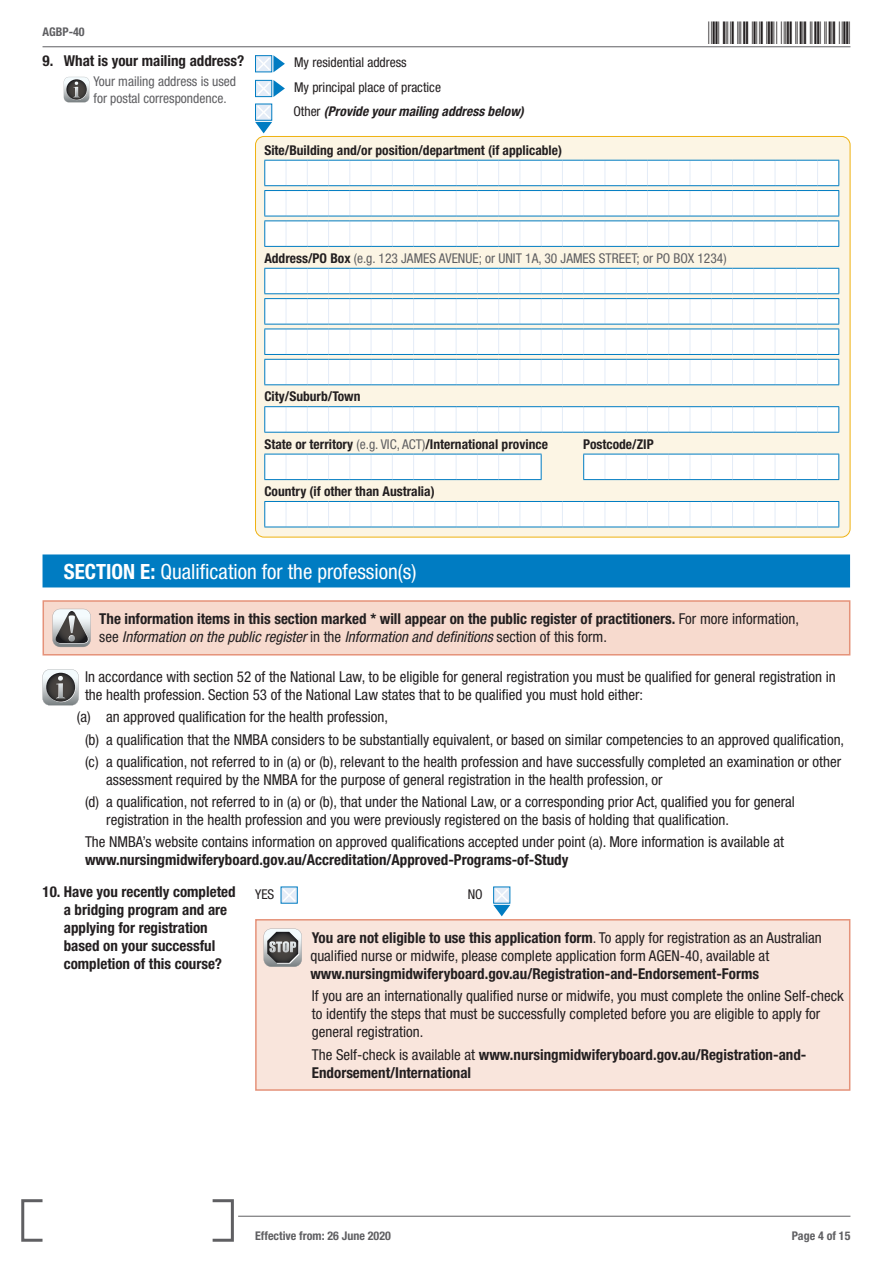
<style>
.page{position:relative;width:893px;height:1263px;background:#fff}
.page>*{position:absolute;margin:0;border:0;box-sizing:border-box;transform-origin:0 0}
.t1{font:30px "Free 3 of 9";letter-spacing:.1em;color:#231f20}
.Section-header{font:condensed 21px "Helvetica Neue LT Std";color:#fff}
.attachment_box_text{font:condensed 15px/18px "Helvetica Neue LT Std";color:#231f20}
.Section_additional_i{font:condensed 15px/18px "Helvetica Neue LT Std";color:#231f20}
.attachment_box_text-2{font:700 condensed 15px/18px "Helvetica Neue LT Std";color:#231f20}
.Questions{font:700 condensed 15px/18px "Helvetica Neue LT Std";color:#231f20}
.Answers_additional_t{font:700 condensed 13.5px "Helvetica Neue LT Std";color:#231f20}
.Answer_block_text{font:700 condensed 13.5px "Helvetica Neue LT Std";color:#231f20}
.Answer_block_text-2{font:condensed 13.5px "Helvetica Neue LT Std";color:#5f5f62}
.Answer{font:condensed 13.5px "Helvetica Neue LT Std";color:#231f20}
.Question_additional{font:condensed 13.5px/16.2px "Helvetica Neue LT Std";color:#5f5f62}
.Answer-2{font:italic 700 condensed 13.5px "Helvetica Neue LT Std";color:#231f20}
.t2{font:700 condensed 12px "Helvetica Neue LT Std";color:#5f5f62}
.s1{font-weight:400;font-style:normal}
.s2{font-weight:700;color:#231f20}
.s3{font-weight:400;color:#5f5f62}
.s4{font-weight:700}
.s5{font-weight:400}
.s6{font-weight:400;font-style:italic}
</style>
<div class="page">
<svg style="left:21px;top:1199px;width:213px;height:43px"></svg>
<hr style="left:238px;top:1216px;width:612px;height:1px;background:#5f5f62">
<hr style="left:43px;top:47px;width:807px;height:1px;background:#5f5f62">
<svg style="left:64px;top:77px;width:25px;height:25px"></svg>
<svg style="left:255px;top:55px;width:30px;height:17px"></svg>
<svg style="left:255px;top:80px;width:30px;height:17px"></svg>
<svg style="left:255px;top:104px;width:17px;height:29px"></svg>
<div style="left:255px;top:136px;width:595px;height:401px;background:#fcf5e4;border-radius:9px"></div>
<svg style="left:264px;top:160px;width:575px;height:87px;background:#ecf4f8"></svg>
<svg style="left:264px;top:268px;width:575px;height:117px;background:#ecf4f7"></svg>
<svg style="left:264px;top:406px;width:575px;height:27px;background:#eaf3f9"></svg>
<svg style="left:264px;top:454px;width:278px;height:26px;background:#edf5fa"></svg>
<svg style="left:583px;top:454px;width:256px;height:26px;background:#edf5fa"></svg>
<svg style="left:264px;top:501px;width:575px;height:27px;background:#eaf3f9"></svg>
<div style="left:43px;top:554px;width:807px;height:33px;background:#007cc2"></div>
<div style="left:43px;top:601px;width:807px;height:54px;background:#f7dace"></div>
<div style="left:43px;top:600px;width:807px;height:55px;border:2px solid #e59279"></div>
<svg style="left:53px;top:609px;width:38px;height:38px"></svg>
<svg style="left:43px;top:669px;width:36px;height:36px"></svg>
<svg style="left:281px;top:886px;width:17px;height:17px"></svg>
<svg style="left:281px;top:887px;width:16px;height:16px"></svg>
<div style="left:493px;top:886px;width:17px;height:17px;background:#74b7dd"></div>
<svg style="left:493px;top:887px;width:17px;height:29px"></svg>
<div style="left:256px;top:920px;width:594px;height:170px;background:#f9e5dc"></div>
<div style="left:255px;top:919px;width:595px;height:172px;border:2px solid #e59279"></div>
<svg style="left:264px;top:929px;width:38px;height:38px"></svg>
<p class="t2" style="left:43px;top:25px;width:44px">AGBP-40</p>
<p class="Questions" style="left:43px;top:51px;width:12px">9.</p>
<p class="Questions" style="left:64px;top:51px;width:182px">What is your mailing address?</p>
<p class="Question_additional" style="left:94px;top:73px;width:144px">Your mailing address is used for postal correspondence.</p>
<p class="Answer" style="left:294px;top:54px;width:114px">My residential address</p>
<p class="Answer" style="left:294px;top:79px;width:148px">My principal place of practice</p>
<p class="Answer-2" style="left:293px;top:103px;width:232px"><span class="s1">Other</span> (Provide your mailing address below)</p>
<p class="Answers_additional_t" style="left:264px;top:142px;width:299px">Site/Building and/or position/department (if applicable)</p>
<h1 class="t1" style="left:709px;top:16px;width:143px">*AGBP-404*</h1>
<p class="Answer_block_text-2" style="left:264px;top:250px;width:464px"><span class="s2">Address/PO Box</span> (e.g. 123 JAMES AVENUE; or UNIT 1A, 30 JAMES STREET; or PO BOX 1234)</p>
<p class="Answer_block_text" style="left:264px;top:388px;width:98px">City/Suburb/Town</p>
<p class="Answer_block_text" style="left:264px;top:436px;width:285px">State or territory <span class="s3">(e.g. VIC, ACT)</span>/International province</p>
<p class="Answer_block_text" style="left:583px;top:436px;width:72px">Postcode/ZIP</p>
<p class="Answers_additional_t" style="left:264px;top:483px;width:172px">Country (if other than Australia)</p>
<p class="Section-header" style="left:64px;top:559px;width:354px"><span class="s4">SECTION E:</span> Qualification for the profession(s)</p>
<p class="attachment_box_text-2" style="left:99px;top:610px;width:701px">The information items in this section marked * will appear on the public register of practitioners. <span class="s5">For more information, see</span> <span class="s6">Information on the public register</span> <span class="s5">in the</span> <span class="s6">Information and definitions</span> <span class="s5">section of this form.</span></p>
<p class="Section_additional_i" style="left:85px;top:668px;width:752px">In accordance with section 52 of the National Law, to be eligible for general registration you must be qualified for general registration in the health profession. Section 53 of the National Law states that to be qualified you must hold either:</p>
<p class="attachment_box_text" style="left:77px;top:708px;width:313px">(a) an approved qualification for the health profession,</p>
<p class="attachment_box_text" style="left:85px;top:730px;width:761px">(b) a qualification that the NMBA considers to be substantially equivalent, or based on similar competencies to an approved qualification,</p>
<p class="attachment_box_text" style="left:106px;top:752px;width:736px;text-indent:-21px">(c) a qualification, not referred to in (a) or (b), relevant to the health profession and have successfully completed an examination or other assessment required by the NMBA for the purpose of general registration in the health profession, or</p>
<p class="attachment_box_text" style="left:106px;top:793px;width:690px;text-indent:-21px">(d) a qualification, not referred to in (a) or (b), that under the National Law, or a corresponding prior Act, qualified you for general registration in the health profession and you were previously registered on the basis of holding that qualification.</p>
<p class="Section_additional_i" style="left:85px;top:833px;width:701px">The NMBA’s website contains information on approved qualifications accepted under point (a). More information is available at <span class="s4">www.nursingmidwiferyboard.gov.au/Accreditation/Approved-Programs-of-Study</span></p>
<p class="Questions" style="left:43px;top:883px;width:195px">10. Have you recently completed</p>
<p class="Questions" style="left:64px;top:901px;width:165px">a bridging program and are applying for registration based on your successful completion of this course?</p>
<p class="Answer" style="left:255px;top:887px;width:21px">YES</p>
<p class="Answer" style="left:468px;top:887px;width:17px">NO</p>
<p class="attachment_box_text" style="left:310px;top:928px;width:513px"><span class="s4">You are not eligible to use this application form</span>. To apply for registration as an Australian qualified nurse or midwife, please complete application form AGEN-40, available at <span class="s4">www.nursingmidwiferyboard.gov.au/Registration-and-Endorsement-Forms</span></p>
<p class="attachment_box_text" style="left:312px;top:987px;width:533px">If you are an internationally qualified nurse or midwife, you must complete the online Self-check to identify the steps that must be successfully completed before you are eligible to apply for general registration.</p>
<p class="attachment_box_text-2" style="left:312px;top:1045px;width:496px"><span class="s5">The Self-check is available at</span> www.nursingmidwiferyboard.gov.au/Registration-and-<br>Endorsement/International</p>
<p class="t2" style="left:255px;top:1228px;width:137px">Effective from: 26 June 2020</p>
<p class="t2" style="left:792px;top:1228px;width:60px">Page 4 of 15</p>
</div>
